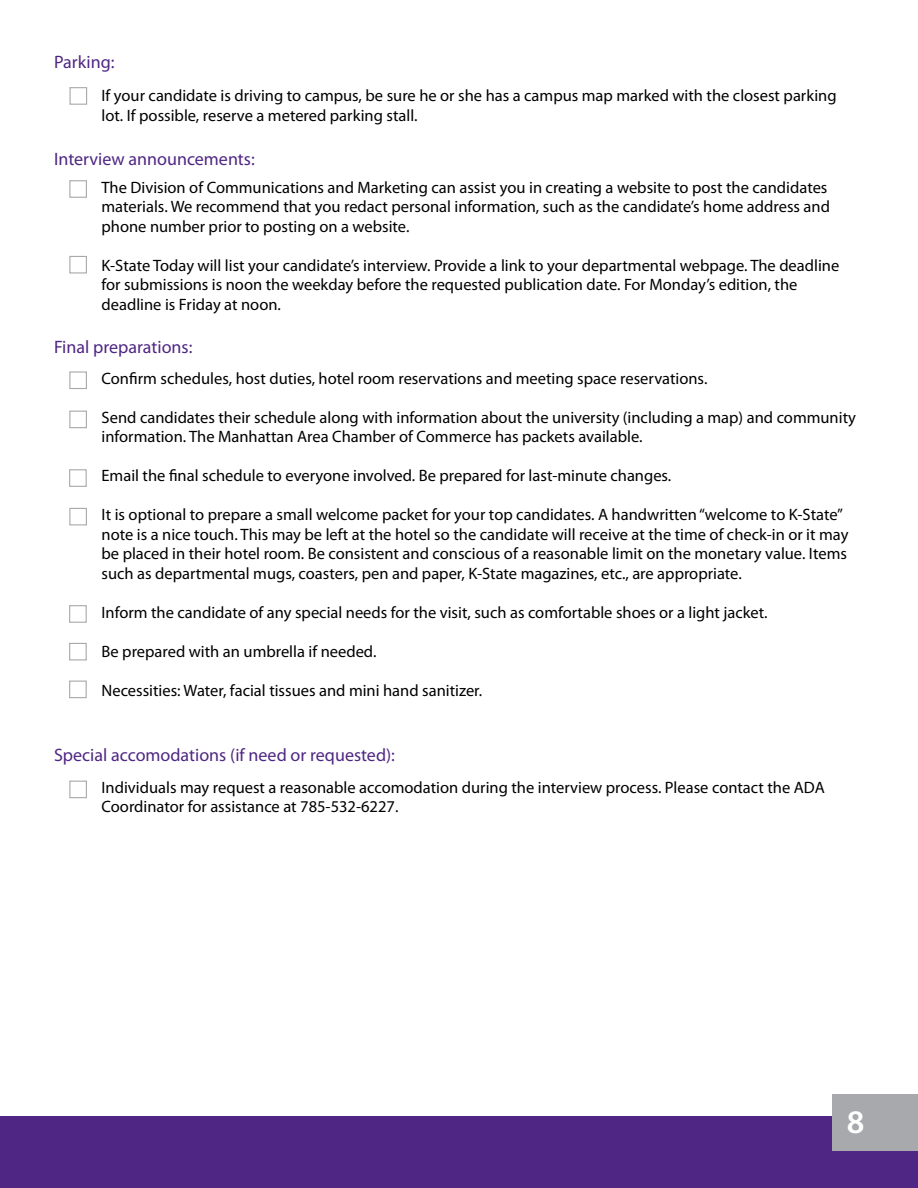
<style>
.page{position:relative;width:918px;height:1188px;background:#fff}
.page>*{position:absolute;margin:0;border:0;box-sizing:border-box;transform-origin:0 0}
.t1{font:600 33px "Myriad Pro";color:#fff}
.t2{font:18px "Myriad Pro";color:#4f2683}
.t3{font:16.5px/19.5px "Myriad Pro";color:#000}
</style>
<div class="page">
<div style="left:70px;top:87px;width:17px;height:18px;border:1px solid #a7a9ac"></div>
<div style="left:69px;top:180px;width:18px;height:18px;border:1px solid #a7a9ac"></div>
<div style="left:69px;top:256px;width:18px;height:18px;border:1px solid #a7a9ac"></div>
<div style="left:69px;top:371px;width:18px;height:18px;border:1px solid #a7a9ac"></div>
<div style="left:69px;top:411px;width:18px;height:17px;border:1px solid #a7a9ac"></div>
<div style="left:69px;top:469px;width:18px;height:18px;border:1px solid #a7a9ac"></div>
<div style="left:69px;top:508px;width:18px;height:17px;border:1px solid #a7a9ac"></div>
<div style="left:69px;top:605px;width:18px;height:18px;border:1px solid #a7a9ac"></div>
<div style="left:69px;top:643px;width:18px;height:17px;border:1px solid #a7a9ac"></div>
<div style="left:69px;top:681px;width:18px;height:17px;border:1px solid #a7a9ac"></div>
<div style="left:69px;top:781px;width:18px;height:17px;border:1px solid #a7a9ac"></div>
<div style="left:0;top:1116px;width:918px;height:72px;background:#4f2683"></div>
<div style="left:833px;top:1094px;width:85px;height:56px;background:#a7a9ac"></div>
<p class="t2" style="left:54px;top:50px;width:62px">Parking:</p>
<p class="t3" style="left:102px;top:86px;width:737px">If your candidate is driving to campus, be sure he or she has a campus map marked with the closest parking lot. If possible, reserve a metered parking stall.</p>
<p class="t2" style="left:54px;top:148px;width:202px">Interview announcements:</p>
<p class="t3" style="left:102px;top:177px;width:730px">The Division of Communications and Marketing can assist you in creating a website to post the candidates materials. We recommend that you redact personal information, such as the candidate’s home address and phone number prior to posting on a website.</p>
<p class="t3" style="left:102px;top:255px;width:739px">K-State Today will list your candidate’s interview. Provide a link to your departmental webpage. The deadline for submissions is noon the weekday before the requested publication date. For Monday’s edition, the deadline is Friday at noon.</p>
<p class="t2" style="left:54px;top:336px;width:140px">Final preparations:</p>
<p class="t3" style="left:102px;top:368px;width:607px">Confirm schedules, host duties, hotel room reservations and meeting space reservations.</p>
<p class="t3" style="left:102px;top:407px;width:756px">Send candidates their schedule along with information about the university (including a map) and community information. The Manhattan Area Chamber of Commerce has packets available.</p>
<p class="t3" style="left:102px;top:466px;width:571px">Email the final schedule to everyone involved. Be prepared for last-minute changes.</p>
<p class="t3" style="left:102px;top:505px;width:748px">It is optional to prepare a small welcome packet for your top candidates. A handwritten “welcome to K-State” note is a nice touch. This may be left at the hotel so the candidate will receive at the time of check-in or it may be placed in their hotel room. Be consistent and conscious of a reasonable limit on the monetary value. Items such as departmental mugs, coasters, pen and paper, K-State magazines, etc., are appropriate.</p>
<p class="t3" style="left:102px;top:602px;width:668px">Inform the candidate of any special needs for the visit, such as comfortable shoes or a light jacket.</p>
<p class="t3" style="left:102px;top:641px;width:277px">Be prepared with an umbrella if needed.</p>
<p class="t3" style="left:102px;top:680px;width:382px">Necessities: Water, facial tissues and mini hand sanitizer.</p>
<p class="t2" style="left:54px;top:743px;width:343px">Special accomodations (if need or requested):</p>
<p class="t3" style="left:102px;top:777px;width:725px">Individuals may request a reasonable accomodation during the interview process. Please contact the ADA<br>Coordinator for assistance at 785-532-6227.</p>
<h1 class="t1" style="left:847px;top:1101px;width:19px">8</h1>
</div>
